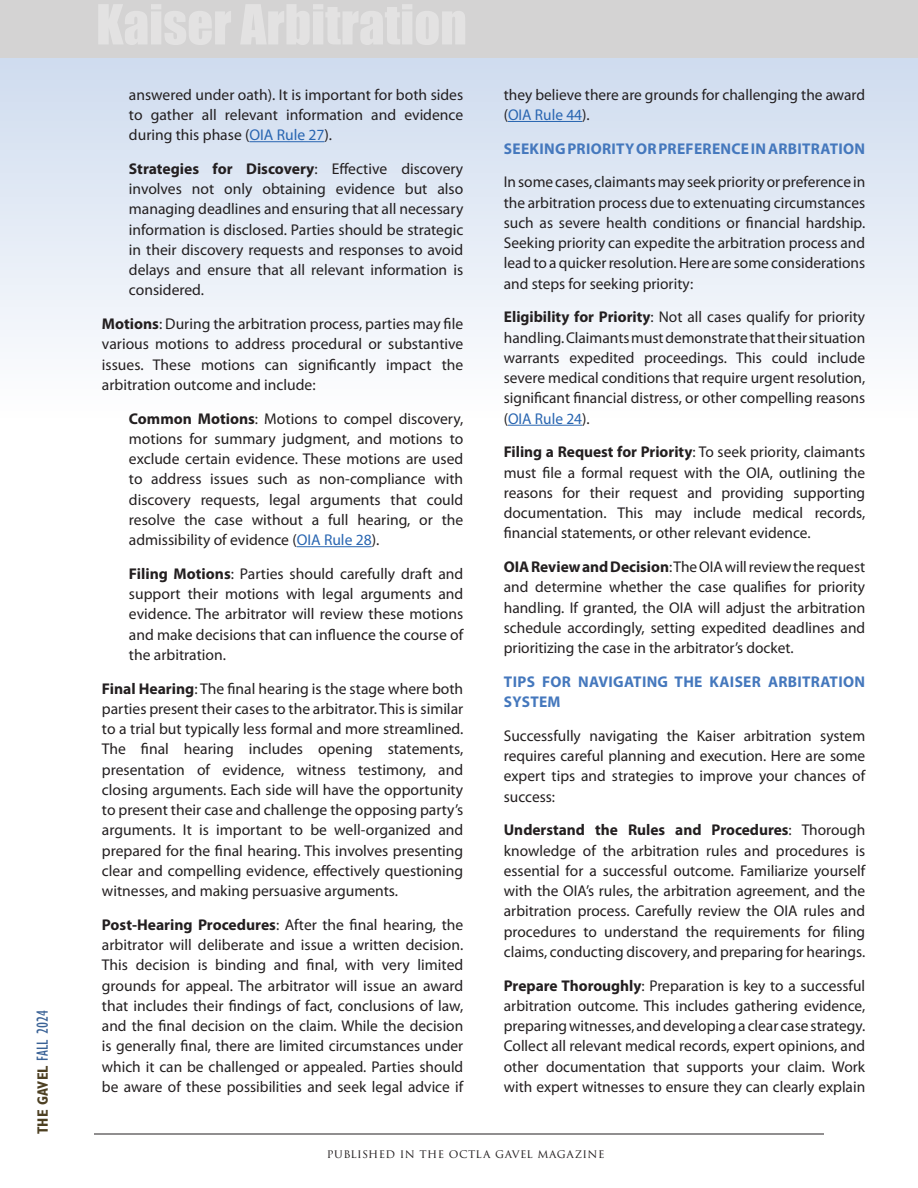
<style>
.page{position:relative;width:918px;height:1188px;background:#fff}
.page>*{position:absolute;margin:0;border:0;box-sizing:border-box;transform-origin:0 0}
.t1{font:15.6px/20.2px "Myriad Pro";color:#231f20;text-align:justify}
.t2{font:700 15.6px/20.2px "Myriad Pro";letter-spacing:.02em;color:#4578bd}
.t3{font:700 condensed 15px "Gill Sans Std";color:#4d4022}
.t4{font:12px "Trajan Pro 3";letter-spacing:.03em;color:#231f20}
.s1{font-weight:400;font-size:16.5px;color:#3a6296}
.s2{color:#2865b1}
.s3{font-weight:700}
</style>
<div class="page">
<hr style="left:94px;top:1134px;width:730px;height:1px;background:#231f20">
<svg style="left:0;top:57px;width:918px;height:287px"></svg>
<hr style="left:249px;top:141px;width:76px;height:1px;background:#2865b1">
<hr style="left:297px;top:546px;width:75px;height:1px;background:#2865b1">
<hr style="left:508px;top:121px;width:74px;height:1px;background:#2865b1">
<hr style="left:508px;top:425px;width:74px;height:1px;background:#2865b1">
<div style="left:0;top:0;width:918px;height:57px;background:#d4d3d3"></div>
<p class="t3" style="left:34px;top:1134px;width:125px;rotate:-90deg">THE GAVEL <span class="s1">FALL 2024</span></p>
<p class="t1" style="left:129px;top:84px;width:336px">answered under oath). It is important for both sides to gather all relevant information and evidence during this phase (<span class="s2">OIA Rule 27</span>).</p>
<p class="t1" style="left:129px;top:158px;width:336px"><span class="s3">Strategies for Discovery</span>: Effective discovery involves not only obtaining evidence but also managing deadlines and ensuring that all necessary information is disclosed. Parties should be strategic in their discovery requests and responses to avoid delays and ensure that all relevant information is considered.</p>
<p class="t1" style="left:102px;top:314px;width:363px"><span class="s3">Motions</span>: During the arbitration process, parties may file various motions to address procedural or substantive issues. These motions can significantly impact the arbitration outcome and include:</p>
<p class="t1" style="left:129px;top:408px;width:336px"><span class="s3">Common Motions</span>: Motions to compel discovery, motions for summary judgment, and motions to exclude certain evidence. These motions are used to address issues such as non-compliance with discovery requests, legal arguments that could resolve the case without a full hearing, or the admissibility of evidence (<span class="s2">OIA Rule 28</span>).</p>
<p class="t1" style="left:129px;top:563px;width:336px"><span class="s3">Filing Motions</span>: Parties should carefully draft and support their motions with legal arguments and evidence. The arbitrator will review these motions and make decisions that can influence the course of the arbitration.</p>
<p class="t1" style="left:102px;top:678px;width:363px"><span class="s3">Final Hearing</span>: The final hearing is the stage where both parties present their cases to the arbitrator. This is similar to a trial but typically less formal and more streamlined.<br>The final hearing includes opening statements, presentation of evidence, witness testimony, and closing arguments. Each side will have the opportunity to present their case and challenge the opposing party’s arguments. It is important to be well-organized and prepared for the final hearing. This involves presenting clear and compelling evidence, effectively questioning witnesses, and making persuasive arguments.</p>
<p class="t1" style="left:102px;top:914px;width:363px"><span class="s3">Post-Hearing Procedures</span>: After the final hearing, the arbitrator will deliberate and issue a written decision.<br>This decision is binding and final, with very limited grounds for appeal. The arbitrator will issue an award that includes their findings of fact, conclusions of law, and the final decision on the claim. While the decision is generally final, there are limited circumstances under which it can be challenged or appealed. Parties should be aware of these possibilities and seek legal advice if</p>
<p class="t1" style="left:504px;top:84px;width:363px">they believe there are grounds for challenging the award (<span class="s2">OIA Rule 44</span>).</p>
<p class="t2" style="left:504px;top:138px;width:363px">SEEKING PRIORITY OR PREFERENCE IN ARBITRATION</p>
<p class="t1" style="left:504px;top:172px;width:363px">In some cases, claimants may seek priority or preference in the arbitration process due to extenuating circumstances such as severe health conditions or financial hardship.<br>Seeking priority can expedite the arbitration process and lead to a quicker resolution. Here are some considerations and steps for seeking priority:</p>
<p class="t1" style="left:504px;top:307px;width:363px"><span class="s3">Eligibility for Priority</span>: Not all cases qualify for priority handling. Claimants must demonstrate that their situation warrants expedited proceedings. This could include severe medical conditions that require urgent resolution, significant financial distress, or other compelling reasons (<span class="s2">OIA Rule 24</span>).</p>
<p class="t1" style="left:504px;top:442px;width:363px"><span class="s3">Filing a Request for Priority</span>: To seek priority, claimants must file a formal request with the OIA, outlining the reasons for their request and providing supporting documentation. This may include medical records, financial statements, or other relevant evidence.</p>
<p class="t1" style="left:504px;top:557px;width:363px"><span class="s3">OIA Review and Decision</span>: The OIA will review the request and determine whether the case qualifies for priority handling. If granted, the OIA will adjust the arbitration schedule accordingly, setting expedited deadlines and prioritizing the case in the arbitrator’s docket.</p>
<p class="t2" style="left:504px;top:671px;width:363px">TIPS FOR NAVIGATING THE KAISER ARBITRATION<br>SYSTEM</p>
<p class="t1" style="left:504px;top:725px;width:363px">Successfully navigating the Kaiser arbitration system requires careful planning and execution. Here are some expert tips and strategies to improve your chances of success:</p>
<p class="t1" style="left:504px;top:820px;width:363px"><span class="s3">Understand the Rules and Procedures</span>: Thorough knowledge of the arbitration rules and procedures is essential for a successful outcome. Familiarize yourself with the OIA’s rules, the arbitration agreement, and the arbitration process. Carefully review the OIA rules and procedures to understand the requirements for filing claims, conducting discovery, and preparing for hearings.</p>
<p class="t1" style="left:504px;top:975px;width:363px"><span class="s3">Prepare Thoroughly</span>: Preparation is key to a successful arbitration outcome. This includes gathering evidence, preparing witnesses, and developing a clear case strategy.<br>Collect all relevant medical records, expert opinions, and other documentation that supports your claim. Work with expert witnesses to ensure they can clearly explain</p>
<p class="t4" style="left:327px;top:1146px;width:279px">PUBLISHED IN THE OCTLA GAVEL MAGAZINE</p>
</div>
